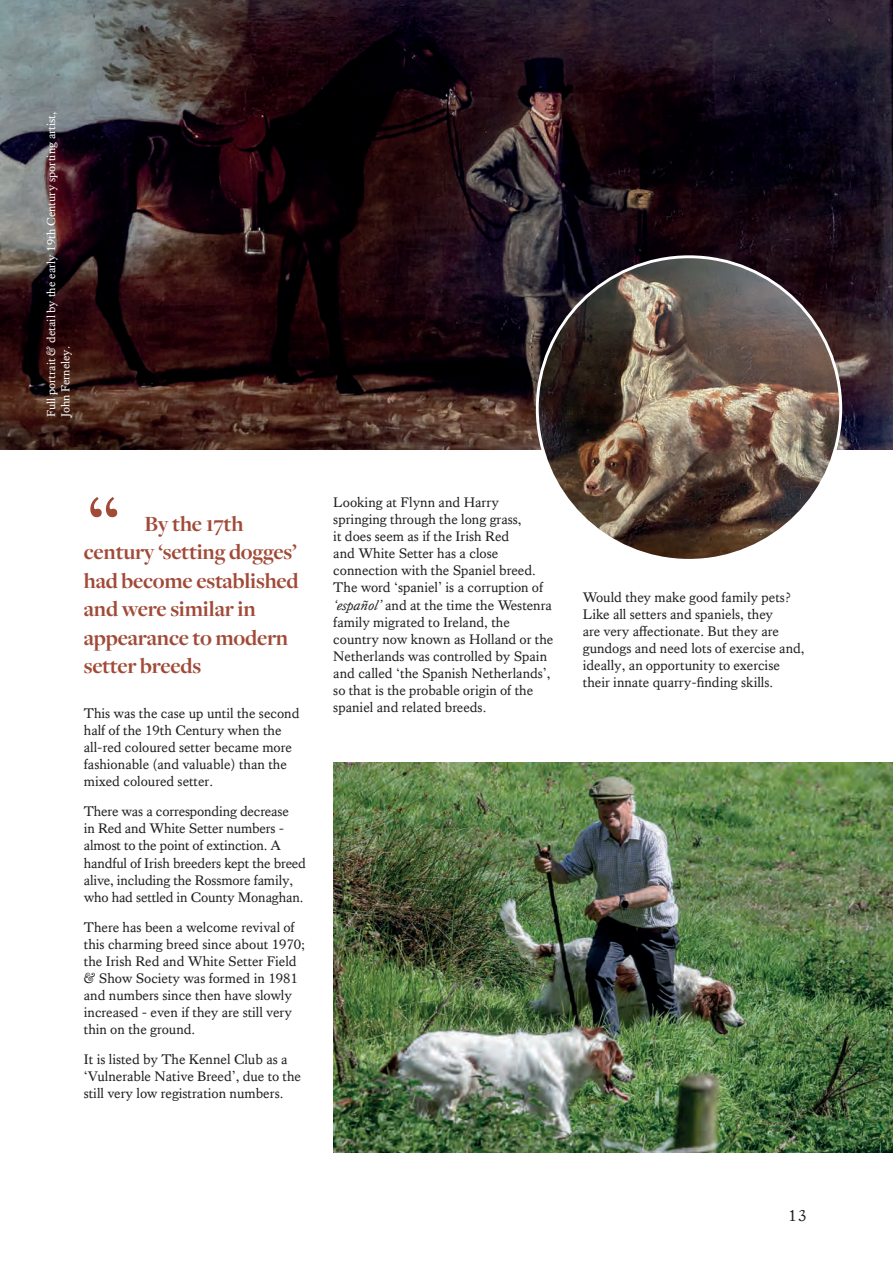
<style>
.page{position:relative;width:893px;height:1264px;background:#fff}
.page>*{position:absolute;margin:0;border:0;box-sizing:border-box;transform-origin:0 0}
.QUOTE{font:87px "Kings Caslon";color:#a14a38}
.QUOTE-2{font:700 22.5px/28.5px "Freight Disp Pro";letter-spacing:-.01em;color:#a14a38}
.t1{font:16.5px "Kings Caslon";color:#231f20}
.Body_copy{font:14.25px/17.1px "Kings Caslon";color:#231f20}
.Body_copy-2{font:12px/14.4px "Kings Caslon";color:#fff}
.s1{font-style:italic}
</style>
<div class="page">
<img style="left:333px;top:762px;width:560px;height:390px">
<img style="left:0;top:0;width:893px;height:449px">
<img style="left:537px;top:257px;width:304px;height:303px;border-radius:152px">
<p class="Body_copy-2" style="left:44px;top:417px;width:307px;rotate:-90deg">Full portrait &amp; detail by the early 19th Century sporting artist,<br>John Ferneley.</p>
<p class="QUOTE" style="left:84px;top:479px;width:41px">“</p>
<p class="QUOTE-2" style="left:84px;top:508px;width:216px;text-indent:61px">By the 17th century ‘setting dogges’ had become established and were similar in appearance to modern setter breeds</p>
<p class="Body_copy" style="left:84px;top:704px;width:217px">This was the case up until the second half of the 19th Century when the all-red coloured setter became more fashionable (and valuable) than the mixed coloured setter.</p>
<p class="Body_copy" style="left:84px;top:802px;width:224px">There was a corresponding decrease<br>in Red and White Setter numbers - almost to the point of extinction. A handful of Irish breeders kept the breed alive, including the Rossmore family, who had settled in County Monaghan.</p>
<p class="Body_copy" style="left:84px;top:918px;width:223px">There has been a welcome revival of this charming breed since about 1970; the Irish Red and White Setter Field &amp; Show Society was formed in 1981 and numbers since then have slowly increased - even if they are still very thin on the ground.</p>
<p class="Body_copy" style="left:84px;top:1050px;width:219px">It is listed by The Kennel Club as a ‘Vulnerable Native Breed’, due to the still very low registration numbers.</p>
<p class="Body_copy" style="left:333px;top:493px;width:222px">Looking at Flynn and Harry springing through the long grass,<br>it does seem as if the Irish Red<br>and White Setter has a close connection with the Spaniel breed.<br>The word ‘spaniel’ is a corruption of <span class="s1">‘español’</span> and at the time the Westenra family migrated to Ireland, the country now known as Holland or the Netherlands was controlled by Spain and called ‘the Spanish Netherlands’, so that is the probable origin of the spaniel and related breeds.</p>
<p class="Body_copy" style="left:583px;top:588px;width:223px">Would they make good family pets?<br>Like all setters and spaniels, they<br>are very affectionate. But they are gundogs and need lots of exercise and, ideally, an opportunity to exercise their innate quarry-finding skills.</p>
<p class="t1" style="left:788px;top:1205px;width:20px">13</p>
</div>
